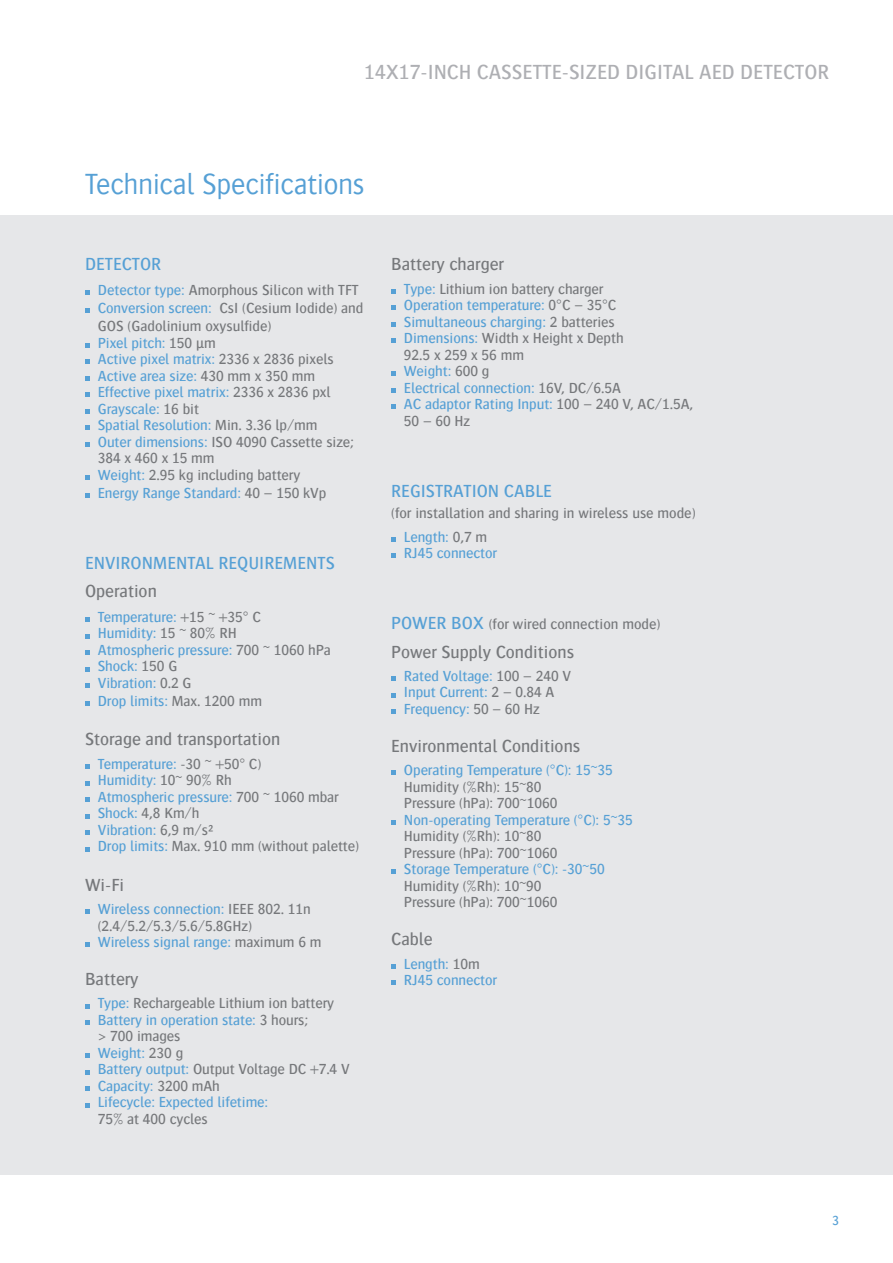
<style>
.page{position:relative;width:893px;height:1263px;background:#fff}
.page>*{position:absolute;margin:0;border:0;box-sizing:border-box;transform-origin:0 0}
.t1{font:300 30px "Bosis For Agfa";letter-spacing:-.01em;color:#56a0d5}
.t2{font:500 21px "Bosis For Agfa";color:#aeafb3}
.t3{font:500 18px "Bosis For Agfa";color:#76787b}
.t4{font:500 18px "Bosis For Agfa";color:#56a0d5}
.t5{font:500 15px/16.5px "Bosis For Agfa";letter-spacing:-.005em;color:#76787b}
.t6{font:500 15px/16.5px "Bosis For Agfa";letter-spacing:-.005em;color:#56a0d5}
.t7{font:500 13.5px "Bosis For Agfa";color:#56a0d5}
.s1{color:#56a0d5}
.s2{color:#76787b}
.s3{font-size:18px;color:#56a0d5}
</style>
<div class="page">
<div style="left:0;top:215px;width:893px;height:959px;background:#e6e7e9"></div>
<svg style="left:85px;top:291px;width:5px;height:4px"></svg>
<svg style="left:85px;top:309px;width:5px;height:4px"></svg>
<svg style="left:85px;top:343px;width:5px;height:5px"></svg>
<svg style="left:85px;top:360px;width:5px;height:4px"></svg>
<svg style="left:85px;top:376px;width:5px;height:5px"></svg>
<svg style="left:85px;top:393px;width:5px;height:4px"></svg>
<svg style="left:85px;top:409px;width:5px;height:5px"></svg>
<svg style="left:85px;top:426px;width:5px;height:4px"></svg>
<svg style="left:85px;top:442px;width:5px;height:5px"></svg>
<svg style="left:85px;top:475px;width:5px;height:5px"></svg>
<svg style="left:85px;top:493px;width:5px;height:5px"></svg>
<svg style="left:85px;top:617px;width:5px;height:5px"></svg>
<svg style="left:85px;top:634px;width:5px;height:4px"></svg>
<svg style="left:85px;top:650px;width:5px;height:5px"></svg>
<svg style="left:85px;top:667px;width:5px;height:4px"></svg>
<svg style="left:85px;top:683px;width:5px;height:5px"></svg>
<svg style="left:85px;top:701px;width:5px;height:5px"></svg>
<svg style="left:85px;top:764px;width:5px;height:5px"></svg>
<svg style="left:85px;top:781px;width:5px;height:4px"></svg>
<svg style="left:85px;top:797px;width:5px;height:5px"></svg>
<svg style="left:85px;top:814px;width:5px;height:4px"></svg>
<svg style="left:85px;top:830px;width:5px;height:5px"></svg>
<svg style="left:85px;top:847px;width:5px;height:4px"></svg>
<svg style="left:85px;top:909px;width:5px;height:5px"></svg>
<svg style="left:85px;top:942px;width:5px;height:5px"></svg>
<svg style="left:85px;top:1004px;width:5px;height:4px"></svg>
<svg style="left:85px;top:1020px;width:5px;height:5px"></svg>
<svg style="left:85px;top:1053px;width:5px;height:5px"></svg>
<svg style="left:85px;top:1070px;width:5px;height:4px"></svg>
<svg style="left:85px;top:1086px;width:5px;height:5px"></svg>
<svg style="left:85px;top:1103px;width:5px;height:4px"></svg>
<svg style="left:391px;top:289px;width:5px;height:5px"></svg>
<svg style="left:391px;top:306px;width:5px;height:4px"></svg>
<svg style="left:391px;top:322px;width:5px;height:5px"></svg>
<svg style="left:391px;top:339px;width:5px;height:4px"></svg>
<svg style="left:391px;top:372px;width:5px;height:4px"></svg>
<svg style="left:391px;top:388px;width:5px;height:5px"></svg>
<svg style="left:391px;top:405px;width:5px;height:4px"></svg>
<svg style="left:391px;top:537px;width:5px;height:5px"></svg>
<svg style="left:391px;top:554px;width:5px;height:4px"></svg>
<svg style="left:391px;top:676px;width:5px;height:5px"></svg>
<svg style="left:391px;top:693px;width:5px;height:4px"></svg>
<svg style="left:391px;top:709px;width:5px;height:5px"></svg>
<svg style="left:391px;top:771px;width:5px;height:4px"></svg>
<svg style="left:391px;top:820px;width:5px;height:5px"></svg>
<svg style="left:391px;top:870px;width:5px;height:4px"></svg>
<svg style="left:391px;top:964px;width:5px;height:4px"></svg>
<svg style="left:391px;top:980px;width:5px;height:5px"></svg>
<h2 class="t2" style="left:364px;top:61px;width:466px">14X17-INCH CASSETTE-SIZED DIGITAL AED DETECTOR</h2>
<h1 class="t1" style="left:85px;top:168px;width:281px">Technical Specifications</h1>
<p class="t4" style="left:85px;top:255px;width:78px">DETECTOR</p>
<p class="t5" style="left:98px;top:281px;width:267px;line-height:18px"><span class="s1">Detector type:</span> Amorphous Silicon with TFT<br><span class="s1">Conversion screen:</span> CsI (Cesium Iodide) and<br>GOS (Gadolinium oxysulfide)</p>
<p class="t6" style="left:98px;top:334px;width:257px">Pixel pitch: <span class="s2">150 μm<br></span>Active pixel matrix: <span class="s2">2336 x 2836 pixels<br></span>Active area size: <span class="s2">430 mm x 350 mm<br></span>Effective pixel matrix: <span class="s2">2336 x 2836 pxl<br></span>Grayscale: <span class="s2">16 bit<br></span>Spatial Resolution: <span class="s2">Min. 3.36 lp/mm<br></span>Outer dimensions: <span class="s2">ISO 4090 Cassette size;<br>384 x 460 x 15 mm<br></span>Weight: <span class="s2">2.95 kg including battery</span></p>
<p class="t6" style="left:98px;top:484px;width:230px">Energy Range Standard: <span class="s2">40 – 150 kVp</span></p>
<p class="t4" style="left:85px;top:553px;width:251px">ENVIRONMENTAL REQUIREMENTS</p>
<p class="t3" style="left:85px;top:582px;width:73px">Operation</p>
<p class="t6" style="left:98px;top:608px;width:235px">Temperature: <span class="s2">+15 ~ +35° C<br></span>Humidity: <span class="s2">15 ~ 80% RH<br></span>Atmospheric pressure: <span class="s2">700 ~ 1060 hPa<br></span>Shock: <span class="s2">150 G<br></span>Vibration: <span class="s2">0.2 G</span></p>
<p class="t6" style="left:98px;top:692px;width:166px">Drop limits: <span class="s2">Max. 1200 mm</span></p>
<p class="t3" style="left:85px;top:730px;width:197px">Storage and transportation</p>
<p class="t5" style="left:98px;top:755px;width:263px"><span class="s1">Temperature:</span> -30 ~ +50° C)<br><span class="s1">Humidity:</span> 10~ 90% Rh<br><span class="s1">Atmospheric pressure:</span> 700 ~ 1060 mbar<br><span class="s1">Shock:</span> 4,8 Km/h<br><span class="s1">Vibration:</span> 6,9 m/s²<br><span class="s1">Drop limits:</span> Max. 910 mm (without palette)</p>
<p class="t3" style="left:85px;top:875px;width:41px">Wi-Fi</p>
<p class="t5" style="left:98px;top:901px;width:225px"><span class="s1">Wireless connection:</span> IEEE 802. 11n (2.4/5.2/5.3/5.6/5.8GHz)<br><span class="s1">Wireless signal range:</span> maximum 6 m</p>
<p class="t3" style="left:85px;top:970px;width:55px">Battery</p>
<p class="t6" style="left:98px;top:995px;width:253px">Type: <span class="s2">Rechargeable Lithium ion battery<br></span>Battery in operation state: <span class="s2">3 hours;<br>&gt; 700 images<br></span>Weight: <span class="s2">230 g<br></span>Battery output: <span class="s2">Output Voltage DC +7.4 V<br></span>Capacity: <span class="s2">3200 mAh<br></span>Lifecycle: Expected lifetime:</p>
<p class="t5" style="left:98px;top:1110px;width:111px">75% at 400 cycles</p>
<p class="t3" style="left:391px;top:255px;width:114px">Battery charger</p>
<p class="t5" style="left:404px;top:280px;width:291px"><span class="s1">Type:</span> Lithium ion battery charger<br><span class="s1">Operation temperature:</span> 0°C – 35°C<br><span class="s1">Simultaneous charging:</span> 2 batteries<br><span class="s1">Dimensions:</span> Width x Height x Depth<br>92.5 x 259 x 56 mm<br><span class="s1">Weight:</span> 600 g<br><span class="s1">Electrical connection:</span> 16V, DC/6.5A<br><span class="s1">AC adaptor Rating Input:</span> 100 – 240 V, AC/1.5A,<br>50 – 60 Hz</p>
<p class="t4" style="left:391px;top:481px;width:162px">REGISTRATION CABLE</p>
<p class="t5" style="left:404px;top:501px;width:293px;line-height:23.2px;text-indent:-13px">(for installation and sharing in wireless use mode)<br><span class="s1">Length:</span> 0,7 m</p>
<p class="t6" style="left:404px;top:545px;width:95px">RJ45 connector</p>
<p class="t5" style="left:391px;top:616px;width:271px"><span class="s3">POWER BOX</span> (for wired connection mode)</p>
<p class="t3" style="left:391px;top:642px;width:185px">Power Supply Conditions</p>
<p class="t6" style="left:404px;top:667px;width:169px">Rated Voltage: <span class="s2">100 – 240 V<br></span>Input Current: <span class="s2">2 – 0.84 A<br></span>Frequency: <span class="s2">50 – 60 Hz</span></p>
<p class="t3" style="left:391px;top:736px;width:191px">Environmental Conditions</p>
<p class="t6" style="left:404px;top:762px;width:210px">Operating Temperature (°C): 15~35</p>
<p class="t5" style="left:404px;top:778px;width:155px">Humidity (%Rh): 15~80<br>Pressure (hPa): 700~1060</p>
<p class="t6" style="left:404px;top:811px;width:230px">Non-operating Temperature (°C): 5~35</p>
<p class="t5" style="left:404px;top:828px;width:155px">Humidity (%Rh): 10~80<br>Pressure (hPa): 700~1060</p>
<p class="t6" style="left:404px;top:861px;width:202px">Storage Temperature (°C): -30~50</p>
<p class="t5" style="left:404px;top:877px;width:155px">Humidity (%Rh): 10~90<br>Pressure (hPa): 700~1060</p>
<p class="t3" style="left:391px;top:930px;width:43px">Cable</p>
<p class="t6" style="left:404px;top:955px;width:95px">Length: <span class="s2">10m<br></span>RJ45 connector</p>
<p class="t7" style="left:832px;top:1213px;width:8px">3</p>
</div>
